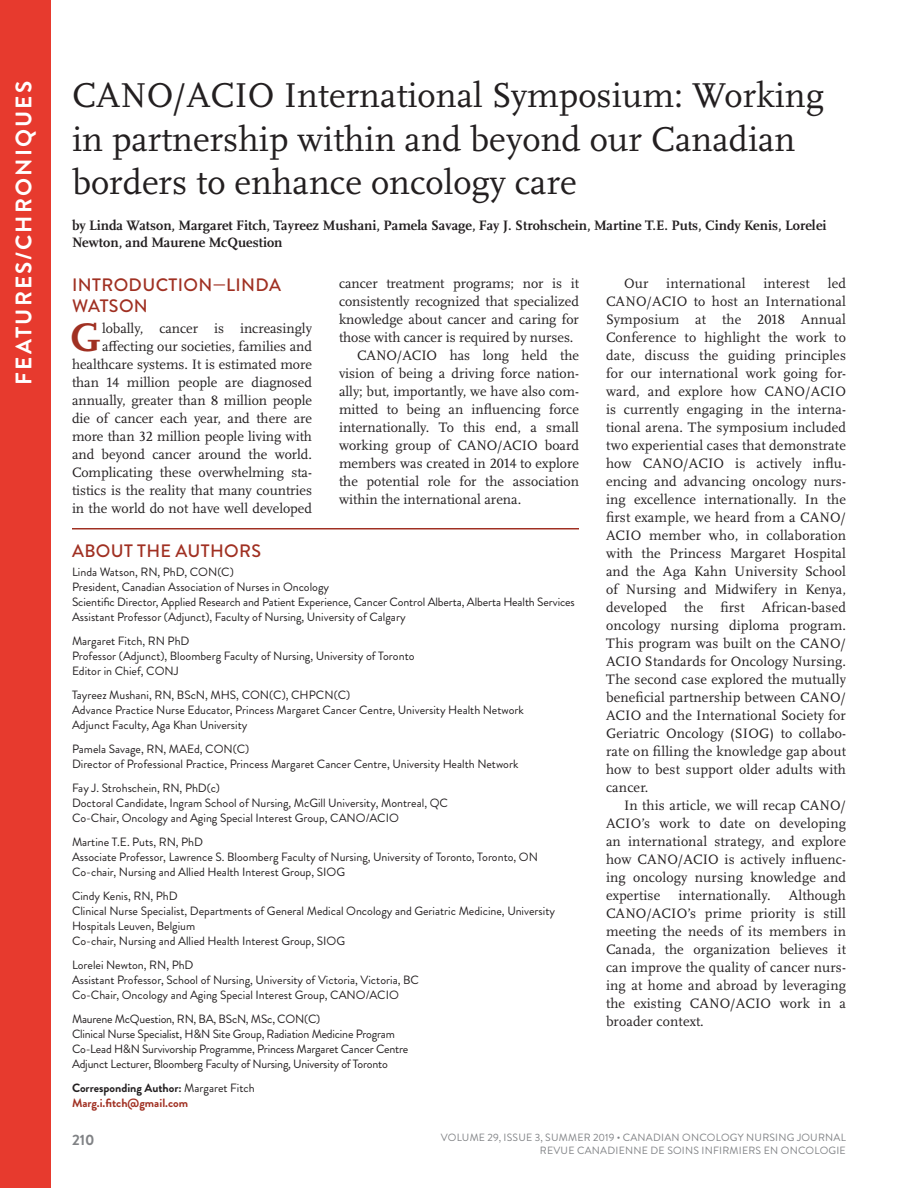
<style>
.page{position:relative;width:918px;height:1188px;background:#fff}
.page>*{position:absolute;margin:0;border:0;box-sizing:border-box;transform-origin:0 0}
.t1{font:700 41.55px "Scala Pro";color:#a03022}
.t2{font:36px/43.2px "Scala Pro";color:#231f20}
.t3{font:700 22.5px "Brandon Grotesque";letter-spacing:.095em;color:#fff}
.t4{font:500 18px "Brandon Grotesque";letter-spacing:.02em;color:#a03022}
.t5{font:700 15px "Brandon Grotesque";color:#808285}
.t6{font:14.25px/18px "Scala Pro";color:#231f20;text-align:justify}
.t7{font:700 14.25px/17.7px "Scala Pro";color:#231f20}
.t8{font:12px/15px "Brandon Grotesque";color:#231f20}
.t9{font:700 12px/15px "Brandon Grotesque";color:#a03022}
.t10{font:10.5px/12.6px "Brandon Grotesque";letter-spacing:.02em;color:#808285;text-align:right}
.s1{color:#231f20}
.s2{font-weight:400;color:#231f20}
</style>
<div class="page">
<div style="left:0;top:0;width:51px;height:1188px;background:#e73a2e"></div>
<hr style="left:72px;top:528px;width:507px;height:2px;background:#a03022">
<h3 class="t3" style="left:8px;top:385px;width:302px;rotate:-90deg">FEATURES/Chroniques</h3>
<h2 class="t2" style="left:72px;top:75px;width:753px">CANO/ACIO International Symposium: Working in partnership within and beyond our Canadian borders to enhance oncology care</h2>
<p class="t7" style="left:72px;top:216px;width:756px">by Linda Watson, Margaret Fitch, Tayreez Mushani, Pamela Savage, Fay J. Strohschein, Martine T.E. Puts, Cindy Kenis, Lorelei<br>Newton, and Maurene McQuestion</p>
<p class="t4" style="left:72px;top:272px;width:81px">I NTRODUCTI</p>
<p class="t4" style="left:183px;top:272px;width:99px">ON—LI NDA</p>
<p class="t4" style="left:72px;top:293px;width:77px">WATS ON</p>
<h1 class="t1" style="left:70px;top:313px;width:32px">G</h1>
<p class="t6" style="left:606px;top:274px;width:242px;text-indent:222px">led CANO/ACIO to host an International Symposium at the 2018 Annual Conference to highlight the work to date, discuss the guiding principles for our international work going for&shy;ward, and explore how CANO/ACIO is currently engaging in the interna&shy;tional arena. The symposium included two experiential cases that demonstrate how CANO/ACIO is actively influ&shy;encing and advancing oncology nurs&shy;ing excellence internationally. In the first example, we heard from a CANO/ ACIO member who, in collaboration with the Princess Margaret Hospital and the Aga Kahn University School of Nursing and Midwifery in Kenya, developed the first African-based oncology nursing diploma program.<br>This program was built on the CANO/ ACIO Standards for Oncology Nursing.<br>The second case explored the mutually beneficial partnership between CANO/ ACIO and the International Society for Geriatric Oncology (SIOG) to collabo&shy;rate on filling the knowledge gap about how to best support older adults with cancer.</p>
<p class="t6" style="left:606px;top:796px;width:242px;text-indent:18px">In this article, we will recap CANO/ ACIO’s work to date on developing an international strategy, and explore how CANO/ACIO is actively influenc&shy;ing oncology nursing knowledge and expertise</p>
<p class="t6" style="left:624px;top:274px;width:26px">Our</p>
<p class="t6" style="left:666px;top:274px;width:81px">international</p>
<p class="t6" style="left:763px;top:274px;width:48px">interest</p>
<p class="t6" style="left:339px;top:274px;width:241px">cancer treatment programs; nor is it</p>
<p class="t6" style="left:339px;top:292px;width:241px">consistently recognized that specialized</p>
<p class="t6" style="left:339px;top:310px;width:241px">knowledge about cancer and caring for</p>
<p class="t6" style="left:339px;top:328px;width:236px">those with cancer is required by nurses.</p>
<p class="t6" style="left:357px;top:346px;width:224px">CANO/ACIO has long held the</p>
<p class="t6" style="left:339px;top:364px;width:242px">vision of being a driving force nation-</p>
<p class="t6" style="left:339px;top:382px;width:242px">ally; but, importantly, we have also com-</p>
<p class="t6" style="left:339px;top:400px;width:242px">mitted to being an influencing force</p>
<p class="t6" style="left:339px;top:418px;width:242px">internationally. To this end, a small</p>
<p class="t6" style="left:339px;top:436px;width:242px">working group of CANO/ACIO board</p>
<p class="t6" style="left:339px;top:454px;width:242px">members was created in 2014 to explore</p>
<p class="t6" style="left:339px;top:472px;width:242px">the potential role for the association</p>
<p class="t6" style="left:339px;top:490px;width:184px">within the international arena.</p>
<p class="t6" style="left:72px;top:319px;width:242px;text-align:right">lobally, cancer is increasingly affecting our societies, families and healthcare systems. It is estimated more than 14 million people are diagnosed annually, greater than 8 million people die of cancer each year, and there are more than 32 million people living with and beyond cancer around the world.<br>Complicating these overwhelming sta&shy;tistics is the reality that many countries in the world do not have well developed</p>
<p class="t4" style="left:72px;top:538px;width:178px">ABOUT THE AUTHORS</p>
<p class="t8" style="left:72px;top:565px;width:504px">Linda Watson, RN, PhD, CON(C)<br>President, Canadian Association of Nurses in Oncology<br>Scientific Director, Applied Research and Patient Experience, Cancer Control Alberta, Alberta Health Services Assistant Professor (Adjunct), Faculty of Nursing, University of Calgary</p>
<p class="t8" style="left:72px;top:634px;width:344px">Margaret Fitch, RN PhD<br>Professor (Adjunct), Bloomberg Faculty of Nursing, University of Toronto<br>Editor in Chief, CONJ</p>
<p class="t8" style="left:72px;top:688px;width:454px">Tayreez Mushani, RN, BScN, MHS, CON(C), CHPCN(C)<br>Advance Practice Nurse Educator, Princess Margaret Cancer Centre, University Health Network<br>Adjunct Faculty, Aga Khan University</p>
<p class="t8" style="left:72px;top:742px;width:448px">Pamela Savage, RN, MAEd, CON(C)<br>Director of Professional Practice, Princess Margaret Cancer Centre, University Health Network</p>
<p class="t8" style="left:72px;top:781px;width:378px">Fay J. Strohschein, RN, PhD(c)<br>Doctoral Candidate, Ingram School of Nursing, McGill University, Montreal, QC<br>Co-Chair, Oncology and Aging Special Interest Group, CANO/ACIO</p>
<p class="t8" style="left:72px;top:835px;width:468px">Martine T.E. Puts, RN, PhD<br>Associate Professor, Lawrence S. Bloomberg Faculty of Nursing, University of Toronto, Toronto, ON<br>Co-chair, Nursing and Allied Health Interest Group, SIOG</p>
<p class="t8" style="left:72px;top:889px;width:485px">Cindy Kenis, RN, PhD<br>Clinical Nurse Specialist, Departments of General Medical Oncology and Geriatric Medicine, University Hospitals Leuven, Belgium<br>Co-chair, Nursing and Allied Health Interest Group, SIOG</p>
<p class="t8" style="left:72px;top:958px;width:349px">Lorelei Newton, RN, PhD<br>Assistant Professor, School of Nursing, University of Victoria, Victoria, BC<br>Co-Chair, Oncology and Aging Special Interest Group, CANO/ACIO</p>
<p class="t8" style="left:72px;top:1012px;width:338px">Maurene McQuestion, RN, BA, BScN, MSc, CON(C)<br>Clinical Nurse Specialist, H&amp;N Site Group, Radiation Medicine Program Co-Lead H&amp;N Survivorship Programme, Princess Margaret Cancer Centre Adjunct Lecturer, Bloomberg Faculty of Nursing, University of Toronto</p>
<p class="t9" style="left:72px;top:1081px;width:184px"><span class="s1">Corresponding Author:</span> <span class="s2">Margaret Fitch<br></span>Marg.i.fitch@gmail.com</p>
<p class="t6" style="left:606px;top:886px;width:242px;text-indent:183px">Although CANO/ACIO’s prime priority is still meeting the needs of its members in Canada, the organization believes it can improve the quality of cancer nurs&shy;ing at home and abroad by leveraging the existing CANO/ACIO work in a broader context.</p>
<p class="t6" style="left:678px;top:886px;width:94px">internationally.</p>
<p class="t5" style="left:72px;top:1129px;width:24px">210</p>
<p class="t10" style="left:441px;top:1132px;width:407px">Volume 29, Issue 3, Summer 2019 • Canadian Oncology N ursi ng Journal<br>Revue canadi enne de soi ns i nfi rmi ers en oncologi e</p>
</div>
